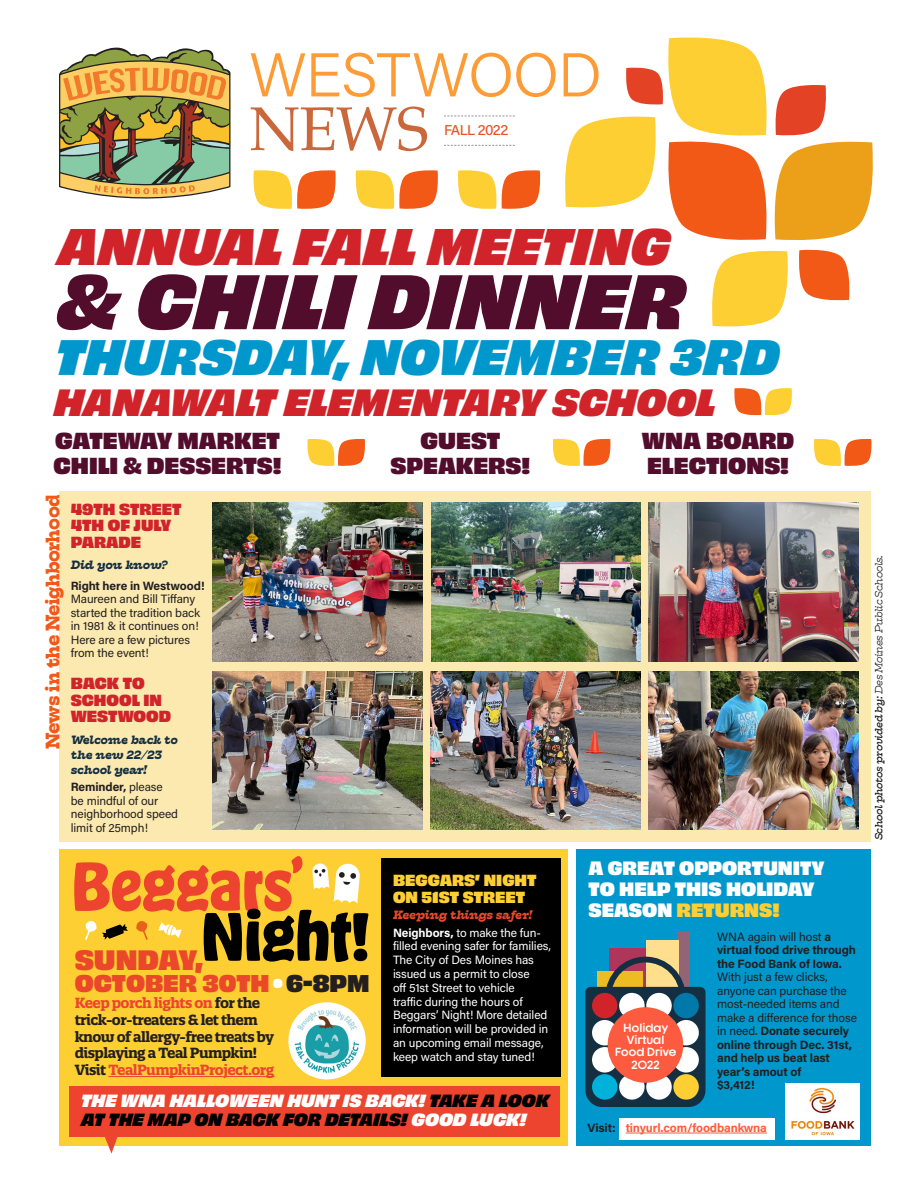
<style>
.page{position:relative;width:918px;height:1188px;background:#fff}
.page>*{position:absolute;margin:0;border:0;box-sizing:border-box;transform-origin:0 0}
.t1{font:italic 72px "Obviously Blck";color:#520d2d}
.t2{font:700 62.85px "Hobeaux";color:#ed442f}
.t3{font:700 62.1px "Hobeaux";color:#000}
.t4{font:300 61.8px "Acumin Pro";letter-spacing:-.02em;color:#fd9c36}
.t5{font:61.8px "Palatino";color:#ca673b}
.t6{font:italic 48px "Obviously Blck";color:#d1232a}
.t7{font:italic 46.5px "Obviously Blck";color:#0098cc}
.t8{font:italic 35.4px "Obviously Blck";color:#d1232a}
.t9{font:26.25px "Obviously Blck";color:#eb482b}
.t10{font:22.65px "Obviously Blck";color:#eb482b}
.t11{font:21.6px/24.3px "Obviously Blck";color:#520d2d}
.t12{font:700 19.5px "Hatch";letter-spacing:-.035em;color:#f25917}
.t13{font:18px/21px "Obviously Blck";color:#fff}
.t14{font:italic 16.5px/18.8px "Obviously Blck";color:#fff}
.t15{font:15px/16.5px "Obviously Blck";color:#d1232a}
.t16{font:15px/16.5px "Obviously Blck";color:#fecf33}
.t17{font:700 14.25px/16.6px "Quatro Slab";letter-spacing:-.04em;color:#231f20}
.t18{font:500 14.25px "Acumin Pro";letter-spacing:-.045em;color:#e85423}
.t19{font:12px/13.5px "Acumin Pro";letter-spacing:-.01em;color:#231f20}
.t20{font:12px/13.8px "Acumin Pro";letter-spacing:-.01em;color:#fff}
.t21{font:700 12px/13.5px "Acumin Pro";letter-spacing:-.01em;color:#231f20}
.t22{font:italic 700 12px/15px "Hatch";letter-spacing:-.005em;color:#142f42}
.t23{font:700 12px "Acumin Pro";letter-spacing:-.01em;color:#fd5b3f}
.t24{font:italic 700 12px "Hatch";letter-spacing:-.02em;color:#eb482b}
.t25{font:700 11.7px/12.1px "Dystopian";color:#fff;text-align:center}
.t26{font:italic 10.5px "Hatch";letter-spacing:-.02em;color:#231f20}
.s1{font-weight:700}
.s2{color:#ed442f}
.s3{color:#000}
.s4{color:#fff}
.s5{color:#231f20}
.s6{color:#fecf33}
.s7{font-weight:400}
.s8{font-weight:300}
</style>
<div class="page">
<div style="left:59px;top:491px;width:811px;height:351px;background:#fbe9b0"></div>
<div style="left:59px;top:849px;width:509px;height:297px;background:#fecf33"></div>
<div style="left:576px;top:849px;width:294px;height:297px;background:#0098cc"></div>
<svg style="left:312px;top:863px;width:48px;height:41px"></svg>
<hr style="left:108px;top:1076px;width:166px;height:1px;background:#ed442f">
<svg style="left:136px;top:921px;width:12px;height:19px"></svg>
<svg style="left:85px;top:921px;width:43px;height:19px"></svg>
<svg style="left:158px;top:922px;width:24px;height:16px"></svg>
<div style="left:288px;top:1002px;width:78px;height:77px;background:#fff;border-radius:50%"></div>
<img style="left:291px;top:1008px;width:74px;height:67px">
<img style="left:785px;top:1083px;width:74px;height:56px">
<div style="left:677px;top:931px;width:13px;height:61px;background:#936475"></div>
<div style="left:610px;top:948px;width:41px;height:41px;background:#b0355b"></div>
<div style="left:646px;top:941px;width:33px;height:51px;background:#ffde8d"></div>
<svg style="left:585px;top:960px;width:121px;height:147px"></svg>
<div style="left:592px;top:993px;width:26px;height:25px;background:#d1232a;border-radius:50%"></div>
<div style="left:592px;top:1020px;width:26px;height:25px;background:#fff;border-radius:50%"></div>
<div style="left:592px;top:1047px;width:26px;height:26px;background:#fff;border-radius:50%"></div>
<div style="left:592px;top:1074px;width:26px;height:26px;background:#00b1d9;border-radius:50%"></div>
<div style="left:619px;top:993px;width:26px;height:25px;background:#fff;border-radius:50%"></div>
<div style="left:619px;top:1074px;width:26px;height:26px;background:#fff;border-radius:50%"></div>
<div style="left:646px;top:993px;width:26px;height:25px;background:#fff;border-radius:50%"></div>
<div style="left:646px;top:1074px;width:26px;height:26px;background:#fff;border-radius:50%"></div>
<div style="left:673px;top:993px;width:26px;height:25px;background:#0078aa;border-radius:50%"></div>
<div style="left:673px;top:1020px;width:26px;height:25px;background:#fff;border-radius:50%"></div>
<div style="left:673px;top:1047px;width:26px;height:26px;background:#fff;border-radius:50%"></div>
<div style="left:673px;top:1074px;width:26px;height:26px;background:#fecf33;border-radius:50%"></div>
<div style="left:608px;top:1007px;width:75px;height:76px;background:#fd5b3f;border-radius:50%"></div>
<div style="left:619px;top:1118px;width:155px;height:21px;background:#fff"></div>
<svg style="left:444px;top:116px;width:71px;height:1px"></svg>
<svg style="left:444px;top:145px;width:71px;height:1px"></svg>
<svg style="left:59px;top:47px;width:172px;height:152px"></svg>
<img style="left:431px;top:503px;width:210px;height:158px">
<img style="left:431px;top:671px;width:210px;height:159px">
<img style="left:213px;top:503px;width:210px;height:158px">
<img style="left:213px;top:671px;width:210px;height:159px">
<svg style="left:775px;top:85px;width:51px;height:51px"></svg>
<svg style="left:712px;top:251px;width:76px;height:76px"></svg>
<svg style="left:565px;top:37px;width:202px;height:203px"></svg>
<svg style="left:774px;top:142px;width:99px;height:98px"></svg>
<svg style="left:799px;top:250px;width:51px;height:50px"></svg>
<img style="left:649px;top:503px;width:210px;height:158px">
<img style="left:649px;top:671px;width:210px;height:159px">
<hr style="left:626px;top:1133px;width:141px;height:1px;background:#fd5b3f">
<div style="left:381px;top:859px;width:180px;height:218px;background:#000"></div>
<div style="left:69px;top:1087px;width:490px;height:50px;background:#ed442f"></div>
<svg style="left:105px;top:1137px;width:13px;height:17px"></svg>
<svg style="left:458px;top:170px;width:82px;height:39px"></svg>
<svg style="left:356px;top:170px;width:82px;height:39px"></svg>
<svg style="left:553px;top:439px;width:58px;height:27px"></svg>
<svg style="left:814px;top:439px;width:58px;height:27px"></svg>
<svg style="left:734px;top:388px;width:58px;height:27px"></svg>
<svg style="left:253px;top:170px;width:83px;height:39px"></svg>
<svg style="left:307px;top:439px;width:58px;height:27px"></svg>
<h3 class="t4" style="left:249px;top:32px;width:354px">WESTWOOD</h3>
<h3 class="t5" style="left:249px;top:78px;width:181px">NEWS</h3>
<p class="t18" style="left:444px;top:120px;width:66px">FALL 2022</p>
<h3 class="t6" style="left:58px;top:208px;width:613px">ANNUAL FALL MEETING</h3>
<h1 class="t1" style="left:58px;top:245px;width:628px">&amp; CHILI DINNER</h1>
<h3 class="t7" style="left:56px;top:321px;width:725px">THURSDAY, NOVEMBER 3RD</h3>
<h3 class="t8" style="left:54px;top:374px;width:663px">HANAWALT ELEMENTARY SCHOOL</h3>
<h3 class="t11" style="left:54px;top:427px;width:230px">GATEWAY MARKET<br>CHILI &amp; DESSERTS!</h3>
<h3 class="t12" style="left:40px;top:749px;width:257px;rotate:-90deg">News in the Neighborhood</h3>
<p class="t15" style="left:71px;top:499px;width:112px">49TH STREET<br>4TH OF JULY<br>PARADE</p>
<p class="t22" style="left:71px;top:558px;width:98px">Did you know?</p>
<p class="t21" style="left:71px;top:578px;width:135px">Right here in Westwood!</p>
<p class="t19" style="left:71px;top:592px;width:131px">Maureen and Bill Tiffany started the tradition back in 1981 &amp; it continues on!<br>Here are a few pictures from the event!</p>
<p class="t15" style="left:71px;top:674px;width:102px">BACK TO<br>SCHOOL IN<br>WESTWOOD</p>
<p class="t22" style="left:71px;top:732px;width:108px">Welcome back to the new 22/23 school year!</p>
<p class="t19" style="left:71px;top:780px;width:109px"><span class="s1">Reminder,</span> please be mindful of our neighborhood speed limit of 25mph!</p>
<h3 class="t11" style="left:391px;top:427px;width:141px;text-align:center">GUEST<br>SPEAKERS!</h3>
<h2 class="t2" style="left:71px;top:844px;width:230px">Beggars’</h2>
<h3 class="t3" style="left:201px;top:895px;width:169px">Night!</h3>
<p class="t17" style="left:75px;top:995px;width:201px"><span class="s2">Keep porch lights on</span> for the trick-or-treaters &amp; let them know of allergy-free treats by displaying a Teal Pumpkin!<br>Visit <span class="s2">TealPumpkinProject.org</span></p>
<p class="t16" style="left:393px;top:871px;width:145px">BEGGARS’ NIGHT<br>ON 51ST STREET</p>
<p class="t24" style="left:393px;top:907px;width:141px">Keeping things safer!</p>
<p class="t20" style="left:393px;top:925px;width:160px"><span class="s1">Neighbors,</span> to make the fun&shy;filled evening safer for families,<br>The City of Des Moines has issued us a permit to close<br>off 51st Street to vehicle<br>traffic during the hours of<br>Beggars’ Night! More detailed information will be provided in an upcoming email message, keep watch and stay tuned!</p>
<h3 class="t14" style="left:81px;top:1090px;width:470px">THE WNA HALLOWEEN HUNT IS BACK! <span class="s3">TAKE A LOOK<br>AT THE MAP ON BACK FOR DETAILS!</span> GOOD LUCK!</h3>
<h3 class="t9" style="left:75px;top:939px;width:130px">SUNDAY,</h3>
<h3 class="t10" style="left:75px;top:965px;width:296px">OCTOBER 30TH <span class="s4">•</span> <span class="s5">6-8PM</span></h3>
<h3 class="t11" style="left:642px;top:427px;width:154px">WNA BOARD<br>ELECTIONS!</h3>
<h3 class="t13" style="left:589px;top:856px;width:237px">A GREAT OPPORTUNITY<br>TO HELP THIS HOLIDAY<br>SEASON <span class="s6">RETURNS!</span></h3>
<p class="t21" style="left:717px;top:929px;width:140px"><span class="s7">WNA again will host</span> a virtual food drive through the Food Bank of Iowa.</p>
<p class="t19" style="left:717px;top:970px;width:141px">With just a few clicks, anyone can purchase the most-needed items and make a difference for those in need. <span class="s1">Donate securely online through Dec. 31st, and help us beat last year’s amout of<br>$3,412!</span></p>
<p class="t25" style="left:615px;top:1021px;width:63px">Holiday<br>Virtual<br>Food Drive<br>2022</p>
<p class="t23" style="left:588px;top:1119px;width:181px"><span class="s5">Visit:</span> tinyurl.com/foodbankwna</p>
<p class="t26" style="left:872px;top:840px;width:287px;rotate:-90deg">School photos provided by: <span class="s8">Des Moines Public Schools.</span></p>
</div>
